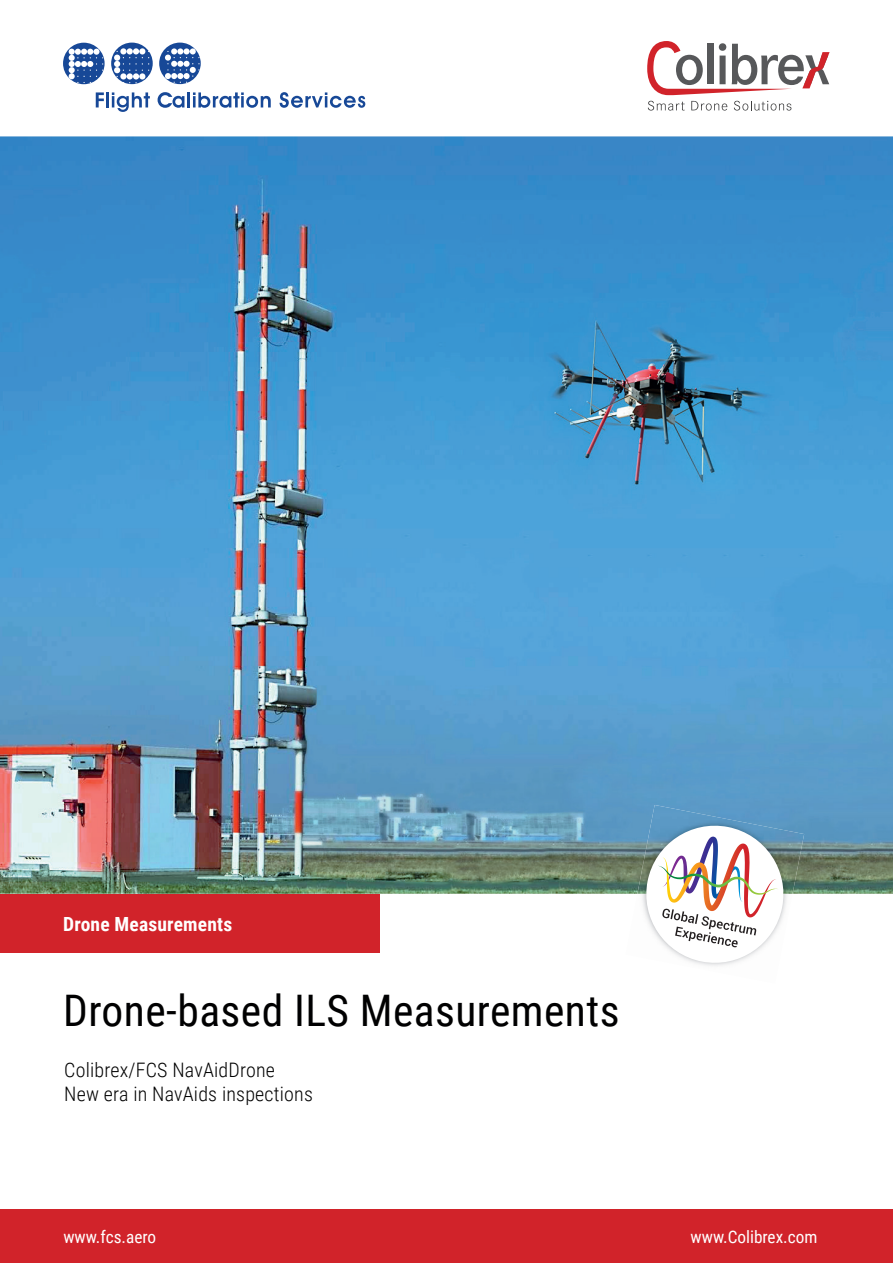
<style>
.page{position:relative;width:893px;height:1263px;background:#fff}
.page>*{position:absolute;margin:0;border:0;box-sizing:border-box;transform-origin:0 0}
.t1{font:43.5px "Roboto Condensed";letter-spacing:.01em;color:#000001}
.t2{font:300 19.95px/24px "Roboto Condensed";letter-spacing:.01em;color:#000001}
.t3{font:700 19.5px "Roboto Condensed";letter-spacing:.01em;color:#fff}
.t4{font:17.25px "Roboto Condensed";color:#fff}
</style>
<div class="page">
<img style="left:0;top:136px;width:893px;height:758px">
<div style="left:0;top:894px;width:380px;height:58px;background:#d1232a"></div>
<div style="left:0;top:1210px;width:893px;height:53px;background:#d1232a"></div>
<img style="left:637px;top:805px;width:167px;height:89px">
<img style="left:640px;top:820px;width:149px;height:146px">
<svg style="left:647px;top:41px;width:183px;height:54px"></svg>
<svg style="left:648px;top:101px;width:37px;height:10px"></svg>
<svg style="left:691px;top:101px;width:36px;height:10px"></svg>
<svg style="left:734px;top:101px;width:57px;height:10px"></svg>
<div style="left:111px;top:43px;width:42px;height:41px;background:#174897;border-radius:50%"></div>
<div style="left:159px;top:43px;width:42px;height:41px;background:#174897;border-radius:50%"></div>
<svg style="left:63px;top:43px;width:42px;height:41px"></svg>
<svg style="left:69px;top:49px;width:34px;height:34px"></svg>
<svg style="left:114px;top:48px;width:35px;height:35px"></svg>
<svg style="left:165px;top:48px;width:35px;height:35px"></svg>
<svg style="left:96px;top:92px;width:8px;height:15px"></svg>
<hr style="left:106px;top:92px;width:3px;height:15px;background:#174897">
<svg style="left:112px;top:92px;width:38px;height:20px"></svg>
<svg style="left:158px;top:92px;width:26px;height:16px"></svg>
<hr style="left:187px;top:92px;width:3px;height:15px;background:#174897">
<svg style="left:193px;top:92px;width:78px;height:16px"></svg>
<svg style="left:280px;top:92px;width:85px;height:16px"></svg>
<p class="t3" style="left:63px;top:910px;width:171px">Drone Measurements</p>
<h1 class="t1" style="left:63px;top:980px;width:558px">Drone-based ILS Measurements</h1>
<p class="t2" style="left:64px;top:1057px;width:250px">Colibrex/FCS NavAidDrone<br>New era in NavAids inspections</p>
<p class="t4" style="left:63px;top:1225px;width:94px">www.fcs.aero</p>
<p class="t4" style="left:691px;top:1225px;width:128px">www.Colibrex.com</p>
</div>
